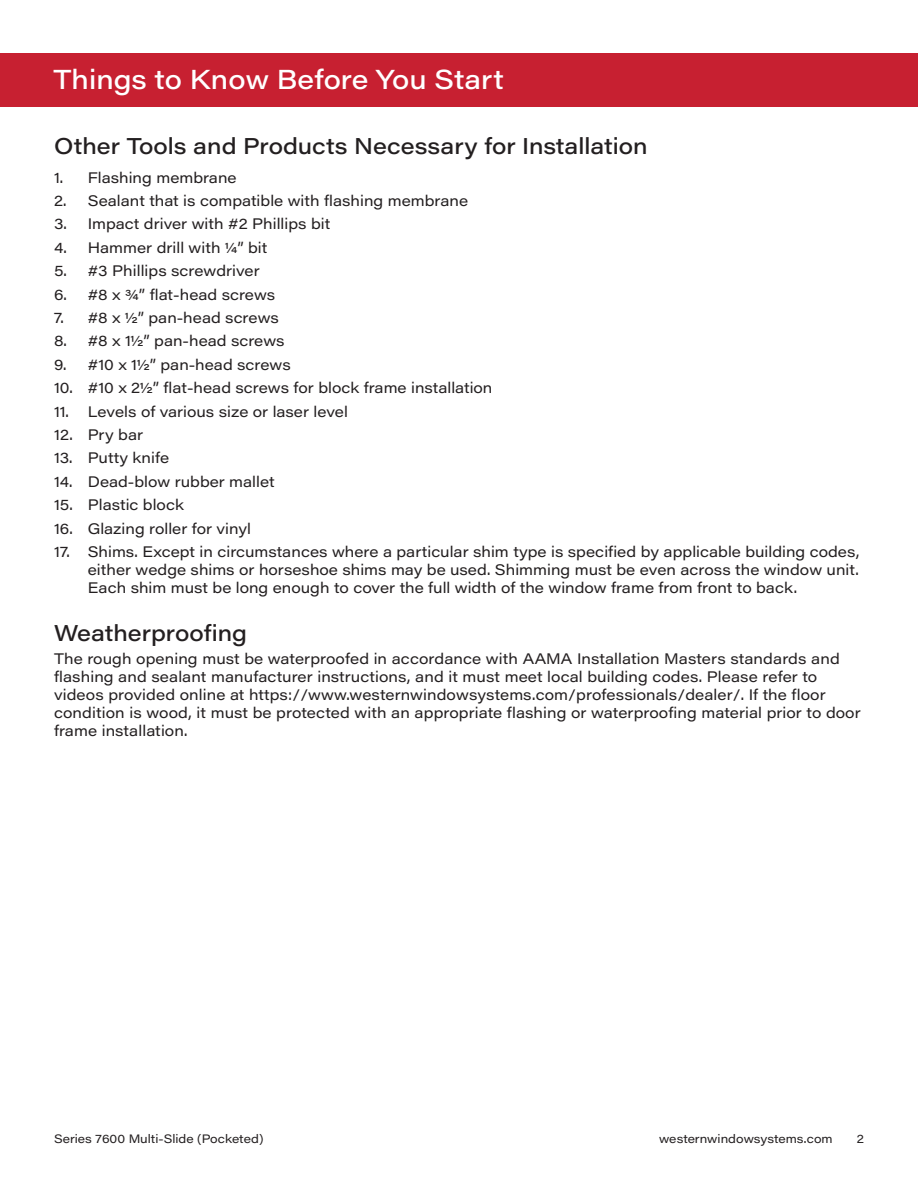
<style>
.page{position:relative;width:918px;height:1188px;background:#fff}
.page>*{position:absolute;margin:0;border:0;box-sizing:border-box;transform-origin:0 0}
.Main_Header{font:500 27px "Acumin Pro Wide";color:#fff}
.Subhead{font:500 22.5px "Acumin Pro Wide";color:#231f20}
.t1{font:15px/18px "Acumin Pro Wide";letter-spacing:.005em;color:#231f20;text-align:justify}
.t2{font:12px "Acumin Pro Wide";color:#231f20}
</style>
<div class="page">
<div style="left:0;top:53px;width:918px;height:54px;background:#c72031"></div>
<p class="Main_Header" style="left:54px;top:60px;width:452px">Things to Know Before You Start</p>
<p class="Subhead" style="left:54px;top:130px;width:595px">Other Tools and Products Necessary for Installation</p>
<p class="t1" style="left:54px;top:168px;width:184px">1. Flashing membrane</p>
<p class="t1" style="left:54px;top:191px;width:416px">2. Sealant that is compatible with flashing membrane</p>
<p class="t1" style="left:54px;top:214px;width:278px">3. Impact driver with #2 Phillips bit</p>
<p class="t1" style="left:54px;top:238px;width:215px">4. Hammer drill with ¼” bit</p>
<p class="t1" style="left:54px;top:261px;width:207px">5. #3 Phillips screwdriver</p>
<p class="t1" style="left:54px;top:285px;width:223px">6. #8 x ¾” flat-head screws</p>
<p class="t1" style="left:54px;top:308px;width:226px">7. #8 x ½” pan-head screws</p>
<p class="t1" style="left:54px;top:331px;width:232px">8. #8 x 1½” pan-head screws</p>
<p class="t1" style="left:54px;top:355px;width:238px">9. #10 x 1½” pan-head screws</p>
<p class="t1" style="left:54px;top:378px;width:440px">10. #10 x 2½” flat-head screws for block frame installation</p>
<p class="t1" style="left:54px;top:402px;width:295px">11. Levels of various size or laser level</p>
<p class="t1" style="left:54px;top:425px;width:91px">12. Pry bar</p>
<p class="t1" style="left:54px;top:448px;width:117px">13. Putty knife</p>
<p class="t1" style="left:54px;top:472px;width:222px">14. Dead-blow rubber mallet</p>
<p class="t1" style="left:54px;top:495px;width:131px">15. Plastic block</p>
<p class="t1" style="left:54px;top:519px;width:199px">16. Glazing roller for vinyl</p>
<p class="t1" style="left:88px;top:542px;width:773px;text-indent:-34px">17. Shims. Except in circumstances where a particular shim type is specified by applicable building codes, either wedge shims or horseshoe shims may be used. Shimming must be even across the window unit.<br>Each shim must be long enough to cover the full width of the window frame from front to back.</p>
<p class="Subhead" style="left:54px;top:617px;width:195px">Weatherproofing</p>
<p class="t1" style="left:54px;top:649px;width:808px;text-align:left">The rough opening must be waterproofed in accordance with AAMA Installation Masters standards and flashing and sealant manufacturer instructions, and it must meet local building codes. Please refer to videos provided online at https://www.westernwindowsystems.com/professionals/dealer/. If the floor condition is wood, it must be protected with an appropriate flashing or waterproofing material prior to door frame installation.</p>
<p class="t2" style="left:54px;top:1130px;width:211px">Series 7600 Multi-Slide (Pocketed)</p>
<p class="t2" style="left:659px;top:1130px;width:175px">westernwindowsystems.com</p>
<p class="t2" style="left:857px;top:1130px;width:9px">2</p>
</div>
